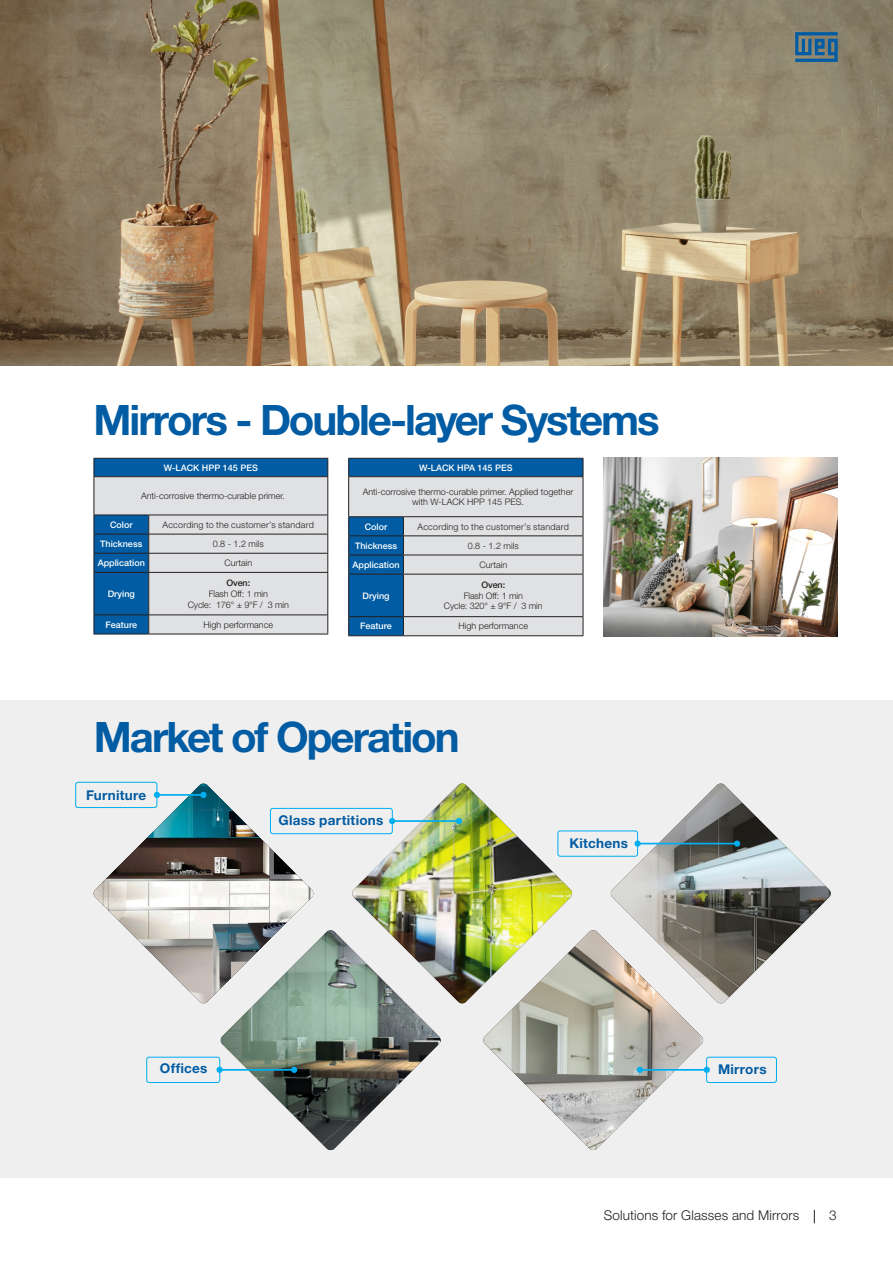
<style>
.page{position:relative;width:893px;height:1263px;background:#fff}
.page>*{position:absolute;margin:0;border:0;box-sizing:border-box;transform-origin:0 0}
._07___Introduction_HN35_11pt{font:700 42px "Helvetica Neue LT Pro";letter-spacing:-.05em;color:#015ca3}
._1-TITULO{font:700 13.5px "Helvetica Neue LT Pro";letter-spacing:.02em;color:#015ca3}
.t1{font:300 13.5px "Helvetica Neue LT Pro";letter-spacing:.01em;color:#231f20}
._17___Eyecatcher_HN85_16pt{font:300 9px/10.8px "Helvetica Neue LT Pro";color:#231f20;text-align:center}
.t2{font:500 9px "Helvetica Neue LT Pro";color:#fff}
._17___Eyecatcher_HN85_16pt-2{font:300 9px "Helvetica Neue LT Pro";letter-spacing:.02em;color:#231f20}
.t3{font:500 9px "Helvetica Neue LT Pro";letter-spacing:-.01em;color:#231f20}
</style>
<div class="page">
<svg style="left:814px;top:1210px;width:1px;height:13px"></svg>
<div style="left:0;top:700px;width:893px;height:478px;background:#efeff0"></div>
<img style="left:0;top:0;width:893px;height:366px">
<svg style="left:795px;top:32px;width:43px;height:30px"></svg>
<img style="left:604px;top:458px;width:234px;height:179px">
<svg style="left:94px;top:458px;width:234px;height:176px;background:#9fb6c9"></svg>
<hr style="left:94px;top:634px;width:55px;height:1px;background:#231f20">
<hr style="left:149px;top:634px;width:179px;height:1px;background:#231f20">
<svg style="left:348px;top:458px;width:236px;height:178px;background:#a0b7c9"></svg>
<hr style="left:348px;top:635px;width:55px;height:1px;background:#231f20">
<hr style="left:403px;top:635px;width:180px;height:1px;background:#231f20">
<img style="left:352px;top:783px;width:220px;height:221px">
<img style="left:220px;top:930px;width:221px;height:220px">
<img style="left:93px;top:783px;width:221px;height:221px">
<img style="left:483px;top:930px;width:221px;height:220px">
<img style="left:610px;top:783px;width:221px;height:221px">
<div style="left:557px;top:830px;width:81px;height:27px;border:1px solid #00aeef;border-radius:2px"></div>
<svg style="left:634px;top:840px;width:7px;height:7px"></svg>
<div style="left:734px;top:840px;width:6px;height:7px;background:#00aeef;border-radius:50%"></div>
<hr style="left:638px;top:843px;width:99px;height:1px;background:#00aeef">
<div style="left:75px;top:782px;width:82px;height:26px;border:1px solid #00aeef;border-radius:2px"></div>
<svg style="left:154px;top:792px;width:6px;height:6px"></svg>
<div style="left:200px;top:792px;width:7px;height:6px;background:#00aeef;border-radius:50%"></div>
<hr style="left:157px;top:794px;width:46px;height:2px;background:#00aeef">
<div style="left:270px;top:808px;width:123px;height:26px;border:1px solid #00aeef;border-radius:2px"></div>
<svg style="left:389px;top:818px;width:6px;height:6px"></svg>
<svg style="left:456px;top:818px;width:6px;height:6px"></svg>
<hr style="left:392px;top:820px;width:66px;height:2px;background:#00aeef">
<div style="left:146px;top:1057px;width:74px;height:26px;border:1px solid #00aeef;border-radius:2px"></div>
<div style="left:216px;top:1067px;width:7px;height:6px;background:#00aeef;border-radius:50%"></div>
<svg style="left:291px;top:1067px;width:6px;height:6px"></svg>
<hr style="left:220px;top:1069px;width:74px;height:2px;background:#00aeef">
<div style="left:706px;top:1057px;width:71px;height:26px;border:1px solid #00aeef;border-radius:2px"></div>
<svg style="left:704px;top:1067px;width:6px;height:6px"></svg>
<svg style="left:637px;top:1067px;width:6px;height:6px"></svg>
<hr style="left:640px;top:1069px;width:67px;height:2px;background:#00aeef">
<p class="_07___Introduction_HN35_11pt" style="left:94px;top:393px;width:568px">Mirrors - Double-layer Systems</p>
<p class="t2" style="left:164px;top:462px;width:96px">W-LACK HPP 145 PES</p>
<p class="_17___Eyecatcher_HN85_16pt" style="left:141px;top:490px;width:145px">Anti-corrosive thermo-curable primer.</p>
<p class="t2" style="left:110px;top:519px;width:24px">Color</p>
<p class="_17___Eyecatcher_HN85_16pt-2" style="left:163px;top:519px;width:153px">According to the customer’s standard</p>
<p class="t2" style="left:100px;top:538px;width:44px">Thickness</p>
<p class="_17___Eyecatcher_HN85_16pt" style="left:213px;top:538px;width:53px">0.8 - 1.2 mils</p>
<p class="t2" style="left:98px;top:557px;width:49px">Application</p>
<p class="_17___Eyecatcher_HN85_16pt" style="left:224px;top:557px;width:29px">Curtain</p>
<p class="t2" style="left:108px;top:588px;width:29px">Drying</p>
<p class="t3" style="left:226px;top:577px;width:25px">Oven:</p>
<p class="_17___Eyecatcher_HN85_16pt" style="left:209px;top:588px;width:61px">Flash Off: 1 min</p>
<p class="_17___Eyecatcher_HN85_16pt" style="left:188px;top:599px;width:103px">Cycle: 176° ± 9°F / 3 min</p>
<p class="t2" style="left:419px;top:462px;width:95px">W-LACK HPA 145 PES</p>
<p class="_17___Eyecatcher_HN85_16pt" style="left:363px;top:486px;width:212px">Anti-corrosive thermo-curable primer. Applied together with W-LACK HPP 145 PES.</p>
<p class="t2" style="left:365px;top:521px;width:24px">Color</p>
<p class="_17___Eyecatcher_HN85_16pt-2" style="left:418px;top:521px;width:153px">According to the customer’s standard</p>
<p class="t2" style="left:355px;top:540px;width:44px">Thickness</p>
<p class="_17___Eyecatcher_HN85_16pt" style="left:468px;top:540px;width:53px">0.8 - 1.2 mils</p>
<p class="t2" style="left:353px;top:559px;width:49px">Application</p>
<p class="_17___Eyecatcher_HN85_16pt" style="left:479px;top:559px;width:29px">Curtain</p>
<p class="t2" style="left:363px;top:590px;width:29px">Drying</p>
<p class="t3" style="left:481px;top:579px;width:25px">Oven:</p>
<p class="_17___Eyecatcher_HN85_16pt" style="left:464px;top:590px;width:61px">Flash Off: 1 min</p>
<p class="_17___Eyecatcher_HN85_16pt" style="left:444px;top:601px;width:100px">Cycle: 320° ± 9°F / 3 min</p>
<p class="t2" style="left:106px;top:619px;width:33px">Feature</p>
<p class="_17___Eyecatcher_HN85_16pt" style="left:203px;top:619px;width:71px">High performance</p>
<p class="t2" style="left:360px;top:621px;width:33px">Feature</p>
<p class="_17___Eyecatcher_HN85_16pt" style="left:458px;top:621px;width:71px">High performance</p>
<p class="_07___Introduction_HN35_11pt" style="left:94px;top:710px;width:367px">Market of Operation</p>
<p class="_1-TITULO" style="left:86px;top:786px;width:62px">Furniture</p>
<p class="_1-TITULO" style="left:279px;top:812px;width:106px">Glass partitions</p>
<p class="_1-TITULO" style="left:569px;top:834px;width:60px">Kitchens</p>
<p class="_1-TITULO" style="left:160px;top:1060px;width:49px">Offices</p>
<p class="_1-TITULO" style="left:718px;top:1061px;width:50px">Mirrors</p>
<h2 class="t1" style="left:604px;top:1207px;width:197px">Solutions for Glasses and Mirrors</h2>
<h2 class="t1" style="left:829px;top:1207px;width:9px">3</h2>
</div>
